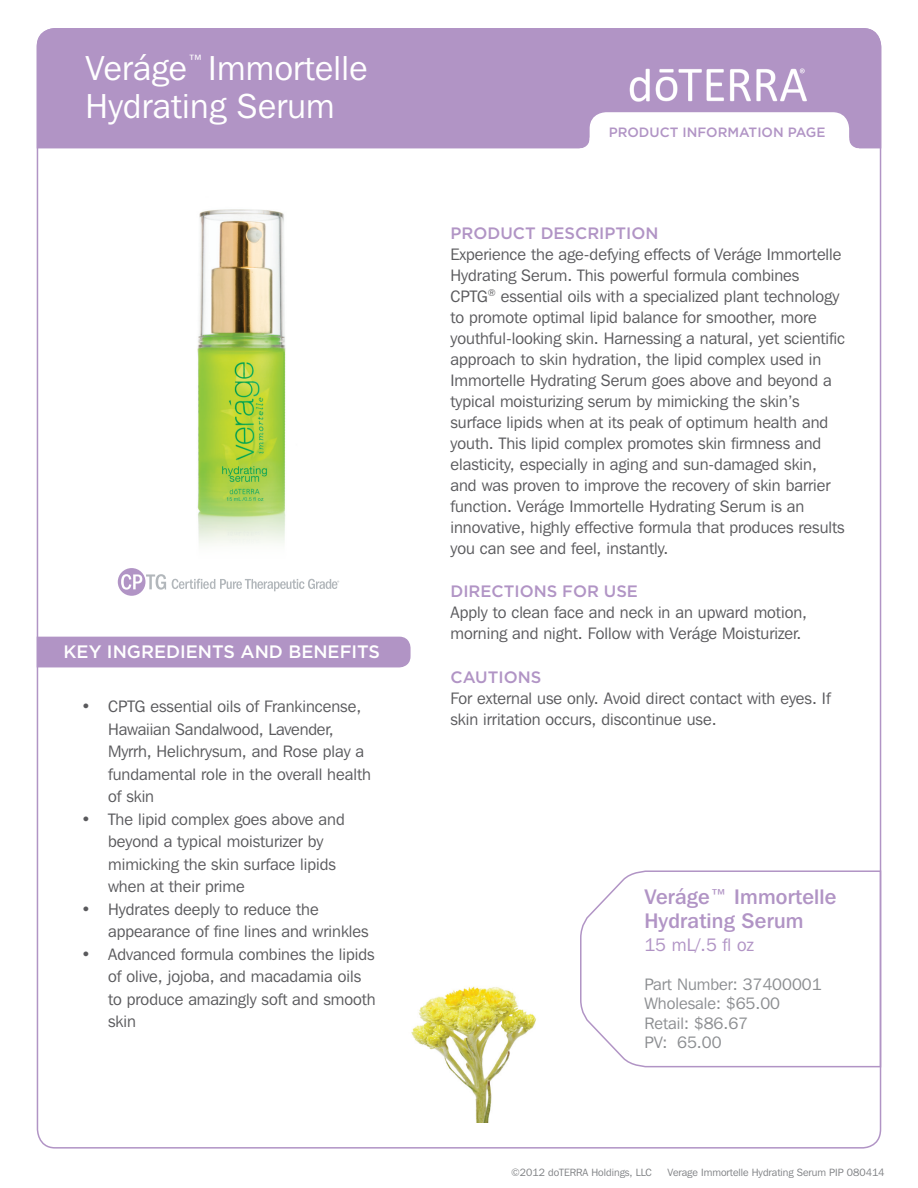
<style>
.page{position:relative;width:918px;height:1188px;background:#fff}
.page>*{position:absolute;margin:0;border:0;box-sizing:border-box;transform-origin:0 0}
.t1{font:34.5px "Franklin Gothic IT Cby BT";letter-spacing:.01em;color:#fff}
.t2{font:500 21px "Franklin Gothic IT Cby BT";letter-spacing:.01em;color:#b194c5}
.t3{font:500 18px "Gotham";color:#fff}
.t4{font:18px "Franklin Gothic IT Cby BT";color:#b194c5}
.t5{font:16.5px/21px "Franklin Gothic IT Cby BT";color:#5a5a5d}
.t6{font:16.5px/19.5px "Franklin Gothic IT Cby BT";color:#8d8f92}
.Sections{font:500 16.5px "Gotham";color:#b194c5}
.t7{font:500 13.5px "Gotham";color:#b194c5}
.t8{font:10.5px "Franklin Gothic IT Cby BT";color:#808285}
</style>
<div class="page">
<img style="left:411px;top:986px;width:125px;height:137px">
<div style="left:37px;top:28px;width:844px;height:120px;background:#b194c5"></div>
<img style="left:618px;top:65px;width:201px;height:41px">
<svg style="left:36px;top:636px;width:375px;height:32px;background:#b498c7"></svg>
<svg style="left:580px;top:112px;width:279px;height:37px"></svg>
<img style="left:197px;top:209px;width:89px;height:335px">
<svg style="left:118px;top:568px;width:48px;height:28px"></svg>
<svg style="left:172px;top:579px;width:167px;height:12px"></svg>
<svg style="left:580px;top:869px;width:302px;height:199px"></svg>
<p class="t1" style="left:85px;top:47px;width:284px">Veráge<sup>™</sup> Immortelle</p>
<p class="t1" style="left:85px;top:85px;width:251px">Hydrating Serum</p>
<p class="t3" style="left:64px;top:639px;width:318px">KEY INGREDIENTS AND BENEFITS</p>
<p class="t5" style="left:108px;top:695px;width:264px;line-height:22.5px;text-indent:-27px">• CPTG essential oils of Frankincense,<br>Hawaiian Sandalwood, Lavender,<br>Myrrh, Helichrysum, and Rose play a fundamental role in the overall health of skin</p>
<p class="t5" style="left:108px;top:808px;width:238px;line-height:22.5px;text-indent:-27px">• The lipid complex goes above and beyond a typical moisturizer by mimicking the skin surface lipids when at their prime</p>
<p class="t5" style="left:108px;top:898px;width:262px;line-height:22.5px;text-indent:-27px">• Hydrates deeply to reduce the appearance of fine lines and wrinkles</p>
<p class="t5" style="left:108px;top:943px;width:269px;line-height:22.5px;text-indent:-27px">• Advanced formula combines the lipids of olive, jojoba, and macadamia oils to produce amazingly soft and smooth skin</p>
<p class="t7" style="left:609px;top:124px;width:218px">PRODUCT INFORMATION PAGE</p>
<p class="Sections" style="left:451px;top:222px;width:210px">PRODUCT DESCRIPTION</p>
<p class="t5" style="left:451px;top:243px;width:396px">Experience the age-defying effects of Veráge Immortelle Hydrating Serum. This powerful formula combines CPTG<sup>®</sup> essential oils with a specialized plant technology to promote optimal lipid balance for smoother, more youthful-looking skin. Harnessing a natural, yet scientific approach to skin hydration, the lipid complex used in Immortelle Hydrating Serum goes above and beyond a typical moisturizing serum by mimicking the skin’s surface lipids when at its peak of optimum health and youth. This lipid complex promotes skin firmness and elasticity, especially in aging and sun-damaged skin, and was proven to improve the recovery of skin barrier function. Veráge Immortelle Hydrating Serum is an innovative, highly effective formula that produces results you can see and feel, instantly.</p>
<p class="Sections" style="left:451px;top:580px;width:189px">DIRECTIONS FOR USE</p>
<p class="t5" style="left:451px;top:602px;width:358px">Apply to clean face and neck in an upward motion, morning and night. Follow with Veráge Moisturizer.</p>
<p class="Sections" style="left:451px;top:666px;width:92px">CAUTIONS</p>
<p class="t5" style="left:451px;top:687px;width:382px">For external use only. Avoid direct contact with eyes. If skin irritation occurs, discontinue use.</p>
<p class="t2" style="left:644px;top:884px;width:194px">Veráge™ Immortelle</p>
<p class="t2" style="left:644px;top:908px;width:161px">Hydrating Serum</p>
<p class="t4" style="left:644px;top:933px;width:111px">15 mL/.5 fl oz</p>
<p class="t6" style="left:644px;top:974px;width:179px">Part Number: 37400001</p>
<p class="t6" style="left:644px;top:994px;width:137px">Wholesale: $65.00<br>Retail: $86.67</p>
<p class="t6" style="left:644px;top:1033px;width:79px">PV: 65.00</p>
<p class="t8" style="left:511px;top:1166px;width:142px">©2012 doTERRA Holdings, LLC</p>
<p class="t8" style="left:668px;top:1166px;width:218px">Verage Immortelle Hydrating Serum PIP 080414</p>
</div>
